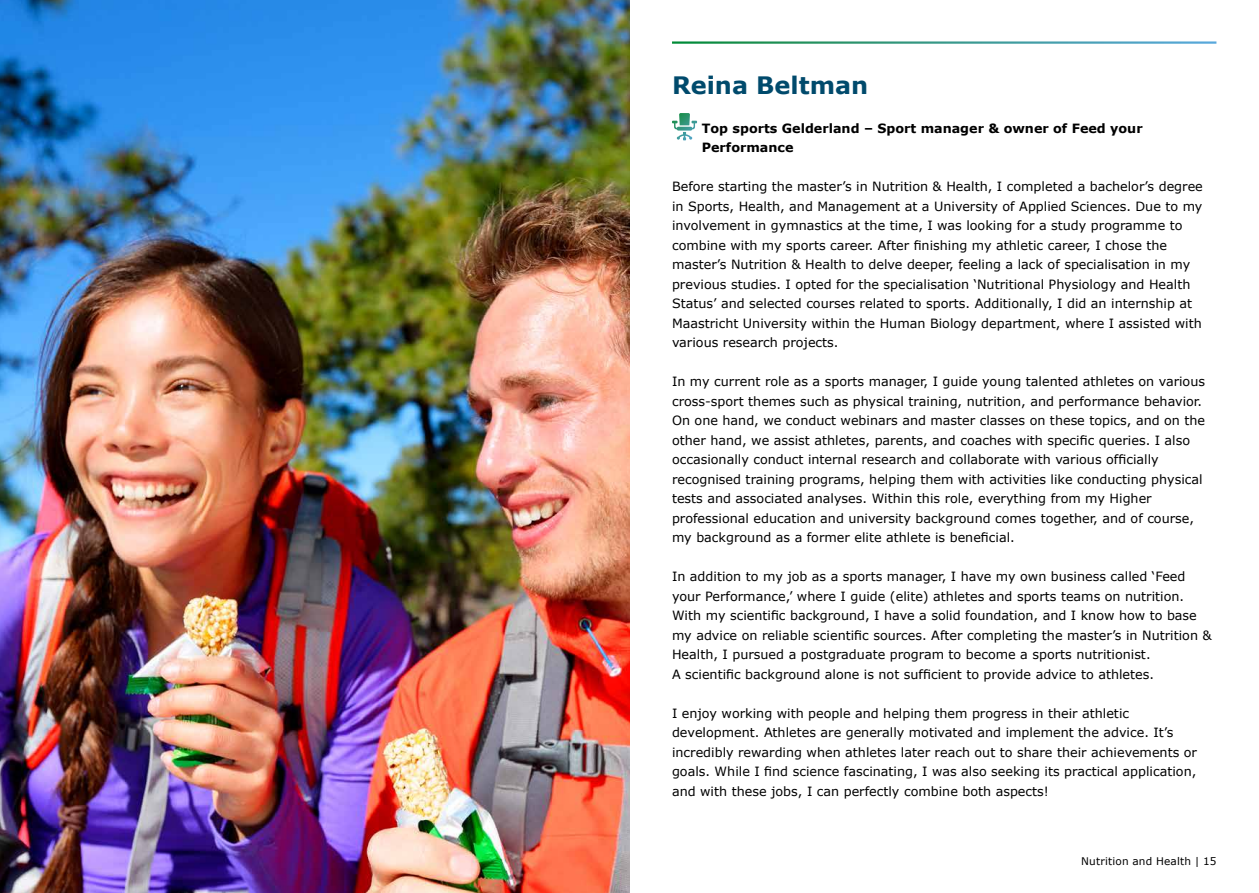
<style>
.page{position:relative;width:1259px;height:893px;background:#fff}
.page>*{position:absolute;margin:0;border:0;box-sizing:border-box;transform-origin:0 0}
.Platte_tekst{font:700 24px "Verdana";color:#004a6c}
.Platte_tekst-2{font:12.75px/19.5px "Verdana";color:#000}
.H2_Kop_paragraaf{font:700 12.75px/19.5px "Verdana";color:#000}
.t1{font:10.5px "Verdana";letter-spacing:.015em;color:#000}
</style>
<div class="page">
<svg style="left:672px;top:113px;width:25px;height:27px"></svg>
<img style="left:0;top:0;width:629px;height:893px">
<p class="Platte_tekst" style="left:672px;top:69px;width:198px">Reina Beltman</p>
<h2 class="H2_Kop_paragraaf" style="left:702px;top:118px;width:442px">Top sports Gelderland – Sport manager &amp; owner of Feed your<br>Performance</h2>
<p class="Platte_tekst-2" style="left:672px;top:177px;width:532px">Before starting the master’s in Nutrition &amp; Health, I completed a bachelor’s degree in Sports, Health, and Management at a University of Applied Sciences. Due to my involvement in gymnastics at the time, I was looking for a study programme to combine with my sports career. After finishing my athletic career, I chose the master’s Nutrition &amp; Health to delve deeper, feeling a lack of specialisation in my previous studies. I opted for the specialisation ‘Nutritional Physiology and Health Status’ and selected courses related to sports. Additionally, I did an internship at Maastricht University within the Human Biology department, where I assisted with various research projects.</p>
<p class="Platte_tekst-2" style="left:672px;top:372px;width:535px">In my current role as a sports manager, I guide young talented athletes on various cross-sport themes such as physical training, nutrition, and performance behavior.<br>On one hand, we conduct webinars and master classes on these topics, and on the other hand, we assist athletes, parents, and coaches with specific queries. I also occasionally conduct internal research and collaborate with various officially recognised training programs, helping them with activities like conducting physical tests and associated analyses. Within this role, everything from my Higher professional education and university background comes together, and of course, my background as a former elite athlete is beneficial.</p>
<p class="Platte_tekst-2" style="left:672px;top:567px;width:541px">In addition to my job as a sports manager, I have my own business called ‘Feed your Performance,’ where I guide (elite) athletes and sports teams on nutrition.<br>With my scientific background, I have a solid foundation, and I know how to base my advice on reliable scientific sources. After completing the master’s in Nutrition &amp; Health, I pursued a postgraduate program to become a sports nutritionist.<br>A scientific background alone is not sufficient to provide advice to athletes.</p>
<p class="Platte_tekst-2" style="left:672px;top:703px;width:526px">I enjoy working with people and helping them progress in their athletic development. Athletes are generally motivated and implement the advice. It’s incredibly rewarding when athletes later reach out to share their achievements or goals. While I find science fascinating, I was also seeking its practical application, and with these jobs, I can perfectly combine both aspects!</p>
<p class="t1" style="left:1081px;top:854px;width:137px">Nutrition and Health | 15</p>
</div>
